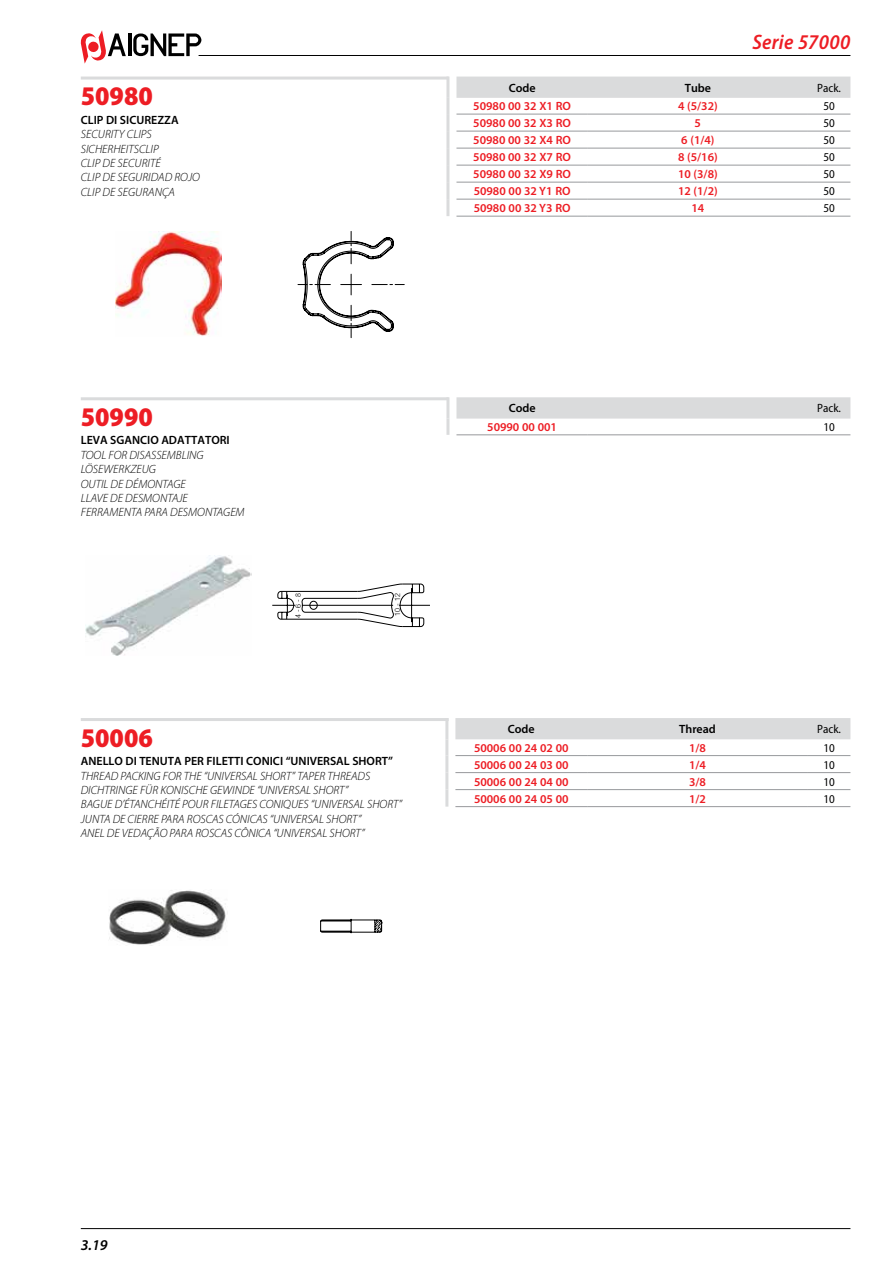
<style>
.page{position:relative;width:893px;height:1263px;background:#fff}
.page>*{position:absolute;margin:0;border:0;box-sizing:border-box;transform-origin:0 0}
.t1{font:900 semi-condensed 27px "Myriad Pro";color:#ed1d24}
.t2{font:italic 600 semi-condensed 21px "Myriad Pro";letter-spacing:.02em;color:#ed1d24}
.t3{font:italic 600 15px "Myriad Pro";color:#000}
.t4{font:italic 300 12px/14.4px "Myriad Pro";color:#000}
.t5{font:600 12px "Myriad Pro";color:#ed1d24}
.t6{font:600 12px "Myriad Pro";color:#000}
.t7{font:semi-condensed 12px "Myriad Pro";color:#000}
.t8{font:300 condensed 7.5px "Helvetica Neue LT Std";color:#000;scale:1.09 1}
</style>
<div class="page">
<hr style="left:81px;top:1228px;width:769px;height:1px;background:#000">
<hr style="left:199px;top:55px;width:651px;height:1px;background:#000">
<hr style="left:128px;top:33px;width:3px;height:23px;background:#000">
<svg style="left:133px;top:33px;width:68px;height:23px"></svg>
<svg style="left:80px;top:30px;width:46px;height:34px"></svg>
<hr style="left:81px;top:77px;width:368px;height:3px;background:#dadbdc">
<hr style="left:81px;top:397px;width:368px;height:3px;background:#dadbdc">
<hr style="left:81px;top:718px;width:368px;height:3px;background:#dadbdc">
<div style="left:456px;top:77px;width:394px;height:21px;background:#dadbdc"></div>
<hr style="left:808px;top:114px;width:42px;height:1px;background:#97999c">
<hr style="left:808px;top:131px;width:42px;height:1px;background:#97999c">
<hr style="left:808px;top:148px;width:42px;height:1px;background:#97999c">
<hr style="left:808px;top:165px;width:42px;height:1px;background:#97999c">
<hr style="left:808px;top:182px;width:42px;height:1px;background:#97999c">
<hr style="left:808px;top:199px;width:42px;height:1px;background:#97999c">
<hr style="left:808px;top:216px;width:42px;height:1px;background:#97999c">
<hr style="left:446px;top:77px;width:3px;height:21px;background:#dadbdc">
<hr style="left:446px;top:98px;width:3px;height:16px;background:#dadbdc">
<hr style="left:446px;top:114px;width:3px;height:17px;background:#dadbdc">
<hr style="left:446px;top:131px;width:3px;height:17px;background:#dadbdc">
<hr style="left:446px;top:148px;width:3px;height:17px;background:#dadbdc">
<hr style="left:446px;top:165px;width:3px;height:17px;background:#dadbdc">
<hr style="left:446px;top:182px;width:3px;height:17px;background:#dadbdc">
<hr style="left:446px;top:199px;width:3px;height:17px;background:#dadbdc">
<hr style="left:456px;top:216px;width:132px;height:1px;background:#97999c">
<hr style="left:456px;top:114px;width:132px;height:1px;background:#97999c">
<hr style="left:456px;top:131px;width:132px;height:1px;background:#97999c">
<hr style="left:456px;top:148px;width:132px;height:1px;background:#97999c">
<hr style="left:456px;top:165px;width:132px;height:1px;background:#97999c">
<hr style="left:456px;top:182px;width:132px;height:1px;background:#97999c">
<hr style="left:456px;top:199px;width:132px;height:1px;background:#97999c">
<hr style="left:588px;top:114px;width:220px;height:1px;background:#97999c">
<hr style="left:588px;top:131px;width:220px;height:1px;background:#97999c">
<hr style="left:588px;top:148px;width:220px;height:1px;background:#97999c">
<hr style="left:588px;top:165px;width:220px;height:1px;background:#97999c">
<hr style="left:588px;top:182px;width:220px;height:1px;background:#97999c">
<hr style="left:588px;top:199px;width:220px;height:1px;background:#97999c">
<hr style="left:588px;top:216px;width:220px;height:1px;background:#97999c">
<img style="left:115px;top:232px;width:106px;height:104px">
<svg style="left:298px;top:231px;width:106px;height:107px"></svg>
<svg style="left:456px;top:397px;width:394px;height:22px;background:#dbdcdd"></svg>
<hr style="left:588px;top:435px;width:220px;height:1px;background:#97999c">
<hr style="left:808px;top:435px;width:42px;height:1px;background:#97999c">
<hr style="left:446px;top:397px;width:3px;height:22px;background:#dadbdc">
<hr style="left:446px;top:419px;width:3px;height:16px;background:#dadbdc">
<hr style="left:456px;top:435px;width:132px;height:1px;background:#97999c">
<img style="left:85px;top:555px;width:166px;height:100px">
<svg style="left:272px;top:583px;width:158px;height:44px"></svg>
<div style="left:455px;top:718px;width:395px;height:21px;background:#dadbdc"></div>
<hr style="left:445px;top:718px;width:3px;height:21px;background:#dadbdc">
<hr style="left:445px;top:739px;width:3px;height:17px;background:#dadbdc">
<hr style="left:445px;top:756px;width:3px;height:17px;background:#dadbdc">
<hr style="left:445px;top:773px;width:3px;height:17px;background:#dadbdc">
<hr style="left:445px;top:790px;width:3px;height:17px;background:#dadbdc">
<hr style="left:455px;top:755px;width:132px;height:1px;background:#97999c">
<hr style="left:587px;top:755px;width:221px;height:1px;background:#97999c">
<hr style="left:455px;top:772px;width:132px;height:1px;background:#97999c">
<hr style="left:587px;top:772px;width:221px;height:1px;background:#97999c">
<hr style="left:455px;top:789px;width:132px;height:1px;background:#97999c">
<hr style="left:587px;top:789px;width:221px;height:1px;background:#97999c">
<hr style="left:455px;top:806px;width:132px;height:1px;background:#97999c">
<hr style="left:587px;top:806px;width:221px;height:1px;background:#97999c">
<hr style="left:808px;top:806px;width:42px;height:1px;background:#97999c">
<hr style="left:808px;top:755px;width:42px;height:1px;background:#97999c">
<hr style="left:808px;top:772px;width:42px;height:1px;background:#97999c">
<hr style="left:808px;top:789px;width:42px;height:1px;background:#97999c">
<img style="left:109px;top:890px;width:119px;height:55px">
<svg style="left:320px;top:918px;width:62px;height:15px"></svg>
<h1 class="t1" style="left:81px;top:81px;width:74px">50980</h1>
<p class="t6" style="left:81px;top:112px;width:99px">CLIP DI SICUREZZA</p>
<p class="t4" style="left:81px;top:127px;width:121px">SECURITY CLIPS<br>SICHERHEITSCLIP<br>CLIP DE SECURITÉ<br>CLIP DE SEGURIDAD ROJO<br>CLIP DE SEGURANÇA</p>
<h2 class="t2" style="left:752px;top:31px;width:100px">Serie 57000</h2>
<p class="t6" style="left:509px;top:80px;width:28px">Code</p>
<p class="t6" style="left:685px;top:80px;width:28px">Tube</p>
<p class="t7" style="left:817px;top:81px;width:25px">Pack.</p>
<p class="t5" style="left:473px;top:99px;width:99px">50980 00 32 X1 RO</p>
<p class="t5" style="left:678px;top:99px;width:41px">4 (5/32)</p>
<p class="t7" style="left:823px;top:100px;width:13px">50</p>
<p class="t5" style="left:473px;top:115px;width:99px">50980 00 32 X3 RO</p>
<p class="t5" style="left:695px;top:115px;width:8px">5</p>
<p class="t7" style="left:823px;top:117px;width:13px">50</p>
<p class="t5" style="left:473px;top:132px;width:99px">50980 00 32 X4 RO</p>
<p class="t5" style="left:681px;top:132px;width:35px">6 (1/4)</p>
<p class="t7" style="left:823px;top:134px;width:13px">50</p>
<p class="t5" style="left:473px;top:149px;width:99px">50980 00 32 X7 RO</p>
<p class="t5" style="left:678px;top:149px;width:41px">8 (5/16)</p>
<p class="t7" style="left:823px;top:151px;width:13px">50</p>
<p class="t5" style="left:473px;top:166px;width:99px">50980 00 32 X9 RO</p>
<p class="t5" style="left:678px;top:166px;width:41px">10 (3/8)</p>
<p class="t7" style="left:823px;top:168px;width:13px">50</p>
<p class="t5" style="left:474px;top:183px;width:98px">50980 00 32 Y1 RO</p>
<p class="t5" style="left:678px;top:183px;width:41px">12 (1/2)</p>
<p class="t7" style="left:823px;top:185px;width:13px">50</p>
<p class="t5" style="left:474px;top:200px;width:98px">50980 00 32 Y3 RO</p>
<p class="t5" style="left:691px;top:200px;width:14px">14</p>
<p class="t7" style="left:823px;top:202px;width:13px">50</p>
<h1 class="t1" style="left:81px;top:401px;width:74px">50990</h1>
<p class="t6" style="left:81px;top:433px;width:150px">LEVA SGANCIO ADATTATORI</p>
<p class="t4" style="left:81px;top:448px;width:165px">TOOL FOR DISASSEMBLING<br>LÖSEWERKZEUG<br>OUTIL DE DÉMONTAGE<br>LLAVE DE DESMONTAJE<br>FERRAMENTA PARA DESMONTAGEM</p>
<p class="t8" style="left:294px;top:618px;width:25px;rotate:-90deg">4 - 6 - 8</p>
<p class="t8" style="left:393px;top:616px;width:22px;rotate:-90deg">10 - 12</p>
<h1 class="t1" style="left:81px;top:722px;width:74px">50006</h1>
<p class="t6" style="left:81px;top:753px;width:314px">ANELLO DI TENUTA PER FILETTI CONICI “UNIVERSAL SHORT”</p>
<p class="t4" style="left:81px;top:769px;width:323px">THREAD PACKING FOR THE “UNIVERSAL SHORT” TAPER THREADS DICHTRINGE FÜR KONISCHE GEWINDE “UNIVERSAL SHORT”<br>BAGUE D’ÉTANCHÉITÉ POUR FILETAGES CONIQUES “UNIVERSAL SHORT” JUNTA DE CIERRE PARA ROSCAS CÓNICAS “UNIVERSAL SHORT”<br>ANEL DE VEDAÇÃO PARA ROSCAS CÔNICA “UNIVERSAL SHORT”</p>
<p class="t6" style="left:509px;top:401px;width:28px">Code</p>
<p class="t7" style="left:817px;top:402px;width:25px">Pack.</p>
<p class="t5" style="left:487px;top:419px;width:71px">50990 00 001</p>
<p class="t7" style="left:823px;top:421px;width:13px">10</p>
<p class="t6" style="left:508px;top:721px;width:28px">Code</p>
<p class="t6" style="left:679px;top:721px;width:38px">Thread</p>
<p class="t7" style="left:817px;top:723px;width:25px">Pack.</p>
<p class="t5" style="left:474px;top:740px;width:96px">50006 00 24 02 00</p>
<p class="t5" style="left:689px;top:740px;width:18px">1/8</p>
<p class="t7" style="left:823px;top:741px;width:13px">10</p>
<p class="t5" style="left:474px;top:757px;width:96px">50006 00 24 03 00</p>
<p class="t5" style="left:689px;top:757px;width:18px">1/4</p>
<p class="t7" style="left:823px;top:758px;width:13px">10</p>
<p class="t5" style="left:474px;top:774px;width:96px">50006 00 24 04 00</p>
<p class="t5" style="left:689px;top:774px;width:18px">3/8</p>
<p class="t7" style="left:823px;top:775px;width:13px">10</p>
<p class="t5" style="left:474px;top:791px;width:96px">50006 00 24 05 00</p>
<p class="t5" style="left:689px;top:791px;width:18px">1/2</p>
<p class="t7" style="left:823px;top:792px;width:13px">10</p>
<p class="t3" style="left:81px;top:1235px;width:28px">3.19</p>
</div>
